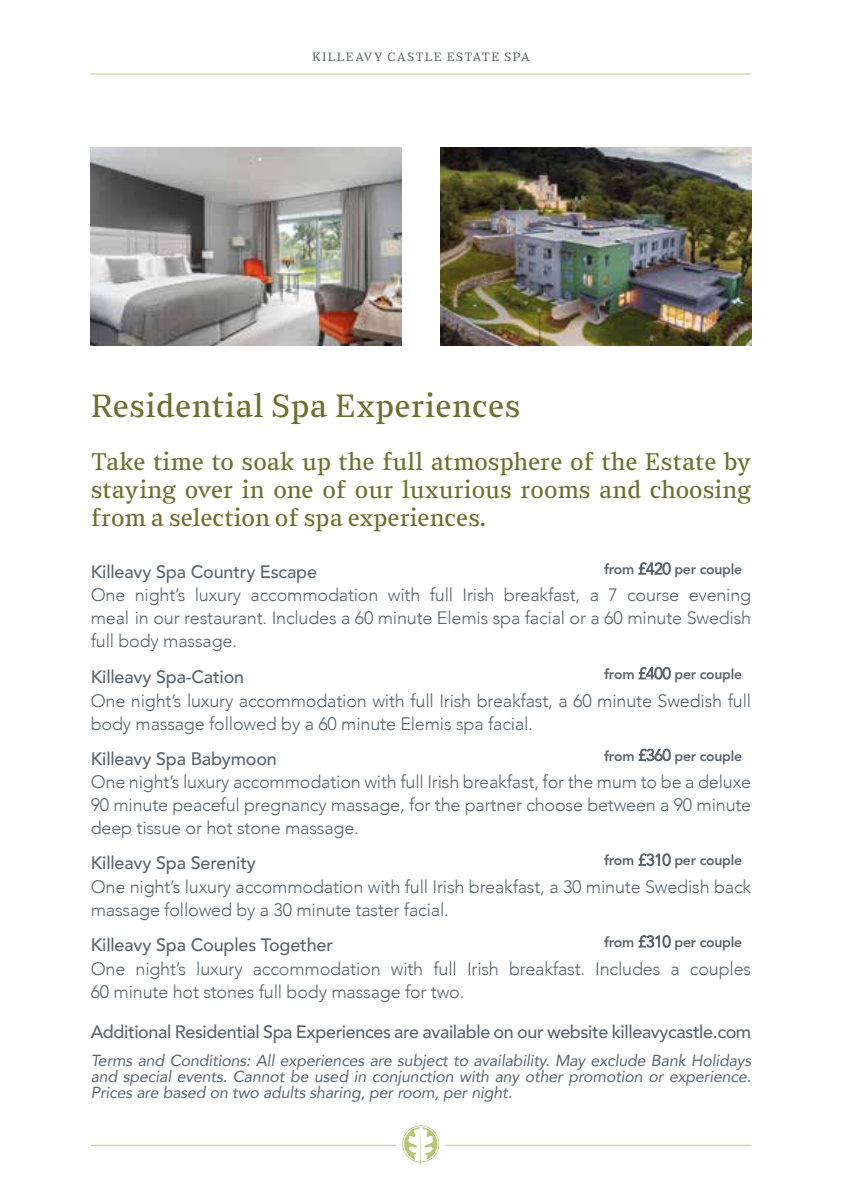
<style>
.page{position:relative;width:842px;height:1191px;background:#fff}
.page>*{position:absolute;margin:0;border:0;box-sizing:border-box;transform-origin:0 0}
.t1{font:300 32px "Sabre";letter-spacing:.01em;color:#6c702e}
.t2{font:300 24px/28px "Sabre";color:#6c702e;text-align:justify}
.t3{font:300 18px/23px "Avenir";letter-spacing:-.01em;color:#5b6670}
.t4{font:500 18px "Avenir";letter-spacing:-.01em;color:#5b6670}
.t5{font:italic 16px/16px "Avenir";letter-spacing:-.01em;color:#5b6670;text-align:justify}
.t6{font:800 14px "Avenir";letter-spacing:-.02em;color:#5b6670}
.t7{font:300 12px "Sabre";letter-spacing:.1em;color:#5b6670}
.s1{font-family:"Avenir LT Std";font-weight:300;font-size:16px}
</style>
<div class="page">
<svg style="left:402px;top:1125px;width:37px;height:40px"></svg>
<hr style="left:91px;top:1145px;width:305px;height:1px;background:#c0ca80">
<hr style="left:91px;top:74px;width:660px;height:1px;background:#c0ca80">
<hr style="left:446px;top:1145px;width:305px;height:1px;background:#c0ca80">
<img style="left:91px;top:147px;width:310px;height:199px">
<img style="left:441px;top:147px;width:310px;height:199px">
<p class="t7" style="left:312px;top:49px;width:219px">KILLEAVY CASTLE ESTATE SPA</p>
<h1 class="t1" style="left:91px;top:386px;width:431px">Residential Spa Experiences</h1>
<h2 class="t2" style="left:91px;top:448px;width:662px">Take time to soak up the full atmosphere of the Estate by staying over in one of our luxurious rooms and choosing from a selection of spa experiences.</h2>
<p class="t4" style="left:91px;top:556px;width:228px">Killeavy Spa Country Escape</p>
<p class="t6" style="left:604px;top:558px;width:140px">from <span class="s1">£420</span> per couple</p>
<p class="t3" style="left:91px;top:583px;width:662px;text-align:justify">One night’s luxury accommodation with full Irish breakfast, a 7 course evening meal in our restaurant. Includes a 60 minute Elemis spa facial or a 60 minute Swedish full body massage.</p>
<p class="t4" style="left:91px;top:661px;width:155px">Killeavy Spa-Cation</p>
<p class="t6" style="left:604px;top:663px;width:139px">from <span class="s1">£400</span> per couple</p>
<p class="t3" style="left:91px;top:689px;width:662px">One night’s luxury accommodation with full Irish breakfast, a 60 minute Swedish full body massage followed by a 60 minute Elemis spa facial.</p>
<p class="t4" style="left:91px;top:743px;width:188px">Killeavy Spa Babymoon</p>
<p class="t6" style="left:604px;top:745px;width:139px">from <span class="s1">£360</span> per couple</p>
<p class="t3" style="left:91px;top:770px;width:662px;text-align:justify">One night’s luxury accommodation with full Irish breakfast, for the mum to be a deluxe 90 minute peaceful pregnancy massage, for the partner choose between a 90 minute deep tissue or hot stone massage.</p>
<p class="t4" style="left:91px;top:847px;width:167px">Killeavy Spa Serenity</p>
<p class="t6" style="left:604px;top:849px;width:140px">from <span class="s1">£310</span> per couple</p>
<p class="t3" style="left:91px;top:875px;width:662px">One night’s luxury accommodation with full Irish breakfast, a 30 minute Swedish back massage followed by a 30 minute taster facial.</p>
<p class="t4" style="left:91px;top:929px;width:244px">Killeavy Spa Couples Together</p>
<p class="t6" style="left:604px;top:931px;width:140px">from <span class="s1">£310</span> per couple</p>
<p class="t3" style="left:91px;top:957px;width:662px">One night’s luxury accommodation with full Irish breakfast. Includes a couples<br>60 minute hot stones full body massage for two.</p>
<p class="t4" style="left:91px;top:1016px;width:662px">Additional Residential Spa Experiences are available on our website killeavycastle.com</p>
<p class="t5" style="left:91px;top:1052px;width:662px">Terms and Conditions: All experiences are subject to availability. May exclude Bank Holidays and special events. Cannot be used in conjunction with any other promotion or experience.<br>Prices are based on two adults sharing, per room, per night.</p>
</div>
